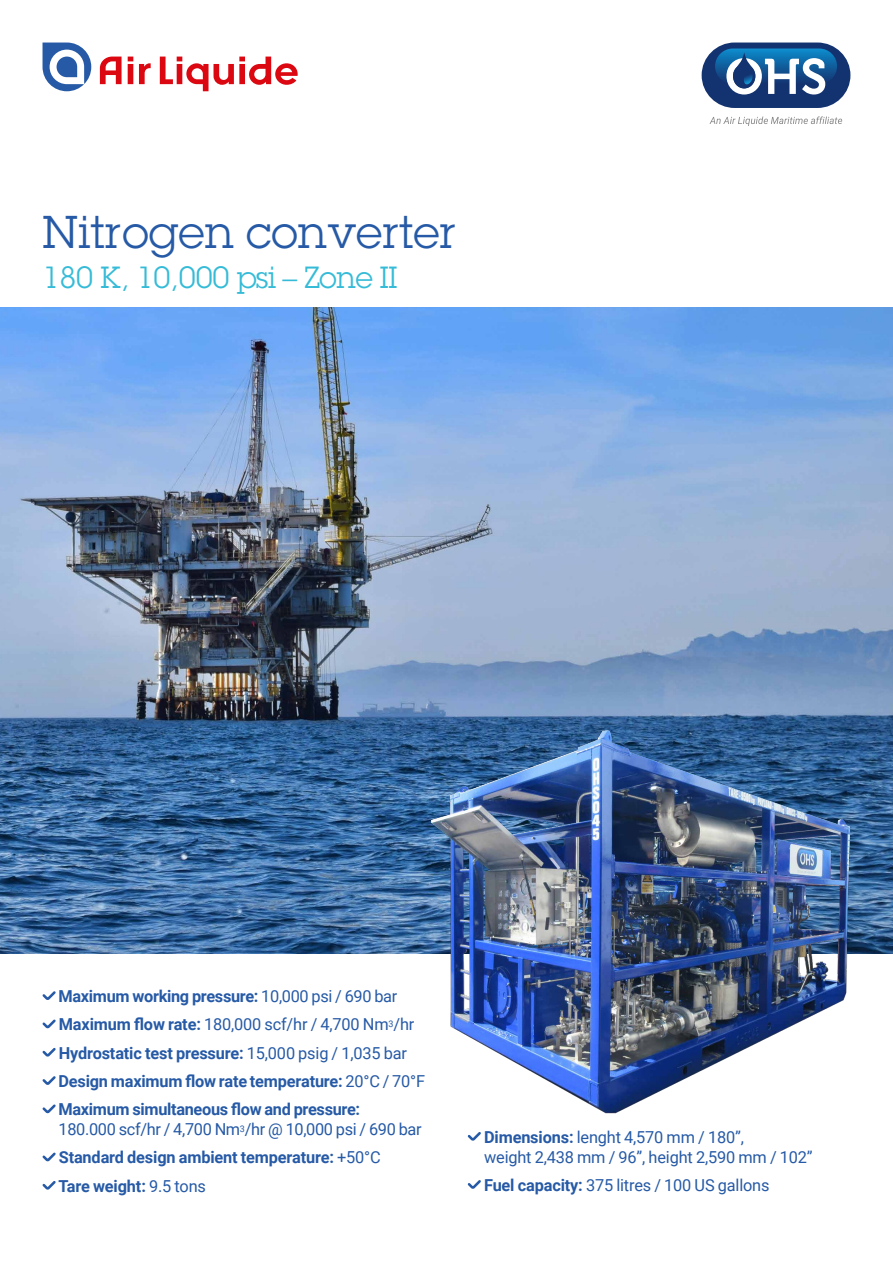
<style>
.page{position:relative;width:893px;height:1263px;background:#fff}
.page>*{position:absolute;margin:0;border:0;box-sizing:border-box;transform-origin:0 0}
.t1{font:45px "Lubalin Graph Std";letter-spacing:.01em;color:#265aa6}
.t2{font:30px "Lubalin Graph Std";letter-spacing:-.01em;color:#35bbd7}
.t3{font:700 16.5px/28.3px "Roboto";letter-spacing:-.02em;color:#265aa6}
.t4{font:16.5px/28.3px "Roboto";letter-spacing:-.01em;color:#265aa6}
.s1{font-family:"N Haas Grotesk DS Pro 45 Lt"}
.s2{font-weight:400}
.s3{font-weight:700}
</style>
<div class="page">
<img style="left:0;top:307px;width:893px;height:647px">
<div style="left:702px;top:43px;width:148px;height:65px;background:#133370;border-radius:33px"></div>
<svg style="left:715px;top:49px;width:122px;height:35px"></svg>
<svg style="left:726px;top:52px;width:99px;height:43px"></svg>
<svg style="left:709px;top:116px;width:133px;height:10px"></svg>
<svg style="left:43px;top:43px;width:48px;height:48px"></svg>
<svg style="left:139px;top:63px;width:12px;height:21px"></svg>
<svg style="left:128px;top:57px;width:5px;height:27px"></svg>
<svg style="left:100px;top:57px;width:22px;height:27px"></svg>
<svg style="left:160px;top:57px;width:138px;height:34px"></svg>
<svg style="left:42px;top:991px;width:14px;height:9px"></svg>
<svg style="left:42px;top:1019px;width:14px;height:10px"></svg>
<svg style="left:42px;top:1047px;width:14px;height:10px"></svg>
<svg style="left:42px;top:1076px;width:14px;height:9px"></svg>
<svg style="left:42px;top:1104px;width:14px;height:10px"></svg>
<svg style="left:42px;top:1152px;width:14px;height:10px"></svg>
<svg style="left:42px;top:1181px;width:14px;height:9px"></svg>
<img style="left:431px;top:730px;width:418px;height:384px">
<svg style="left:467px;top:1132px;width:14px;height:9px"></svg>
<svg style="left:467px;top:1180px;width:14px;height:9px"></svg>
<h1 class="t1" style="left:43px;top:204px;width:415px">Nitrogen converter</h1>
<h2 class="t2" style="left:43px;top:259px;width:356px">180 K, 10,000 psi <span class="s1">–</span> Zone II</h2>
<p class="t3" style="left:58px;top:981px;width:368px">Maximum working pressure: <span class="s2">10,000 psi / 690 bar </span>Maximum flow rate: <span class="s2">180,000 scf/hr / 4,700 Nm</span><sup>3</sup><span class="s2">/hr </span>Hydrostatic test pressure: <span class="s2">15,000 psig / 1,035 bar </span>Design maximum flow rate temperature: <span class="s2">20°C / 70°F </span>Maximum simultaneous flow and pressure:</p>
<p class="t4" style="left:58px;top:1114px;width:365px">180.000 scf/hr / 4,700 Nm<sup>3</sup>/hr @ 10,000 psi / 690 bar<br><span class="s3">Standard design ambient temperature:</span> +50°C<br><span class="s3">Tare weight:</span> 9.5 tons</p>
<p class="t4" style="left:484px;top:1126px;width:330px;line-height:19.8px"><span class="s3">Dimensions:</span> lenght 4,570 mm / 180”,<br>weight 2,438 mm / 96”, height 2,590 mm / 102”</p>
<p class="t4" style="left:484px;top:1170px;width:287px"><span class="s3">Fuel capacity:</span> 375 litres / 100 US gallons</p>
</div>
